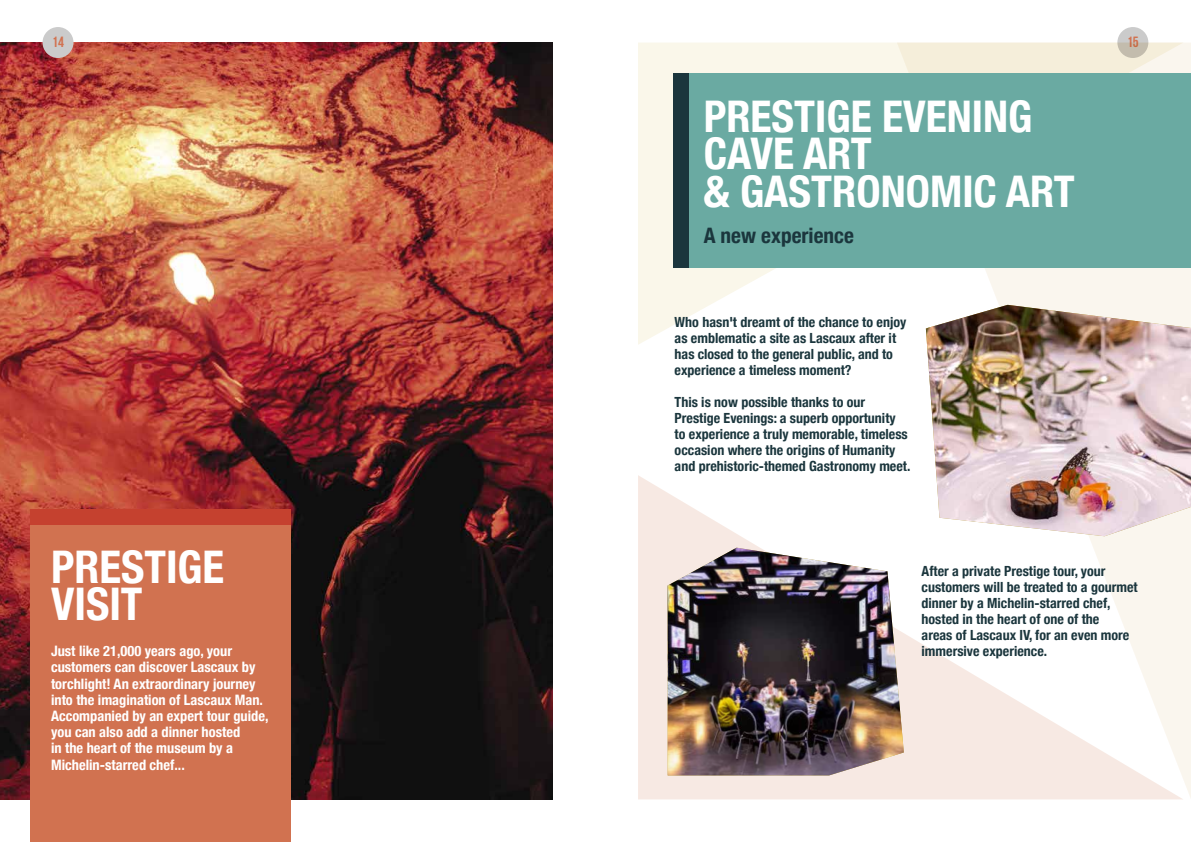
<style>
.page{position:relative;width:1191px;height:842px;background:#fff}
.page>*{position:absolute;margin:0;border:0;box-sizing:border-box;transform-origin:0 0}
.t1{font:700 condensed 45px/36.6px "Helvetica Neue";color:#fff}
.t2{font:700 condensed 43.6px/37.5px "Helvetica Neue";color:#fff}
.t3{font:700 condensed 21.3px "Helvetica Neue";color:#1b363d}
.t4{font:700 14.8px "Bebas Neue";color:#d17250}
.t5{font:700 condensed 14.4px/16.2px "Helvetica Neue";color:#fff}
.t6{font:700 condensed 14px/16px "Helvetica Neue";color:#1b363d}
</style>
<div class="page">
<img style="left:0;top:43px;width:553px;height:756px">
<div style="left:30px;top:525px;width:261px;height:317px;background:#d17250"></div>
<div style="left:30px;top:510px;width:261px;height:15px;background:#c5412f"></div>
<div style="left:43px;top:27px;width:30px;height:31px;background:#cbcbcb;border-radius:50%"></div>
<div style="left:1117px;top:27px;width:31px;height:31px;background:#cbcbcb;border-radius:50%"></div>
<svg style="left:638px;top:475px;width:259px;height:324px;fill:#f7e9e3"></svg>
<svg style="left:897px;top:43px;width:294px;height:756px"></svg>
<svg style="left:638px;top:43px;width:545px;height:302px;fill:#faf7ea"></svg>
<img style="left:926px;top:305px;width:265px;height:231px">
<img style="left:667px;top:548px;width:237px;height:227px">
<div style="left:688px;top:74px;width:503px;height:194px;background:#6aaaa2"></div>
<div style="left:673px;top:74px;width:15px;height:194px;background:#1b363d"></div>
<p class="t4" style="left:52px;top:33px;width:13px">14</p>
<p class="t4" style="left:1127px;top:33px;width:13px">15</p>
<h2 class="t2" style="left:703px;top:95px;width:372px">PRESTIGE EVENING<br>CAVE ART<br>&amp; GASTRONOMIC ART</h2>
<h3 class="t3" style="left:703px;top:217px;width:152px">A new experience</h3>
<h1 class="t1" style="left:51px;top:546px;width:175px">PRESTIGE<br>VISIT</h1>
<p class="t5" style="left:51px;top:642px;width:219px">Just like 21,000 years ago, your customers can discover Lascaux by torchlight! An extraordinary journey into the imagination of Lascaux Man.<br>Accompanied by an expert tour guide, you can also add a dinner hosted<br>in the heart of the museum by a Michelin-starred chef...</p>
<p class="t6" style="left:674px;top:313px;width:233px">Who hasn't dreamt of the chance to enjoy as emblematic a site as Lascaux after it has closed to the general public, and to experience a timeless moment?</p>
<p class="t6" style="left:674px;top:393px;width:237px">This is now possible thanks to our Prestige Evenings: a superb opportunity<br>to experience a truly memorable, timeless occasion where the origins of Humanity and prehistoric-themed Gastronomy meet.</p>
<p class="t6" style="left:921px;top:562px;width:217px">After a private Prestige tour, your customers will be treated to a gourmet dinner by a Michelin-starred chef, hosted in the heart of one of the<br>areas of Lascaux IV, for an even more immersive experience.</p>
</div>
